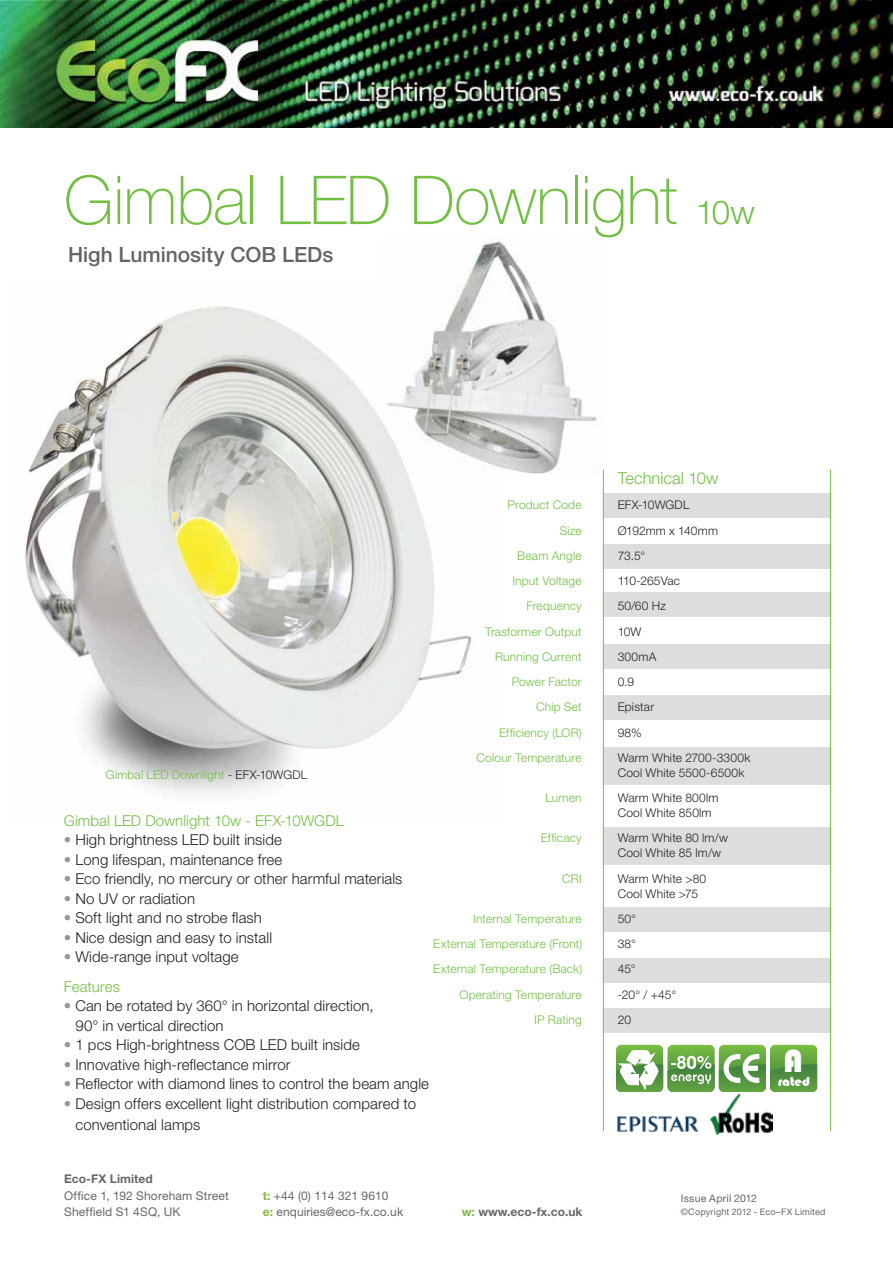
<style>
.page{position:relative;width:893px;height:1263px;background:#fff}
.page>*{position:absolute;margin:0;border:0;box-sizing:border-box;transform-origin:0 0}
.t1{font:100 67.5px "Helvetica Neue";letter-spacing:-.015em;color:#72bf44}
.t2{font:32.85px "Bauhaus 93";color:#fff}
.t3{font:500 21px "Helvetica Neue";color:#636466}
.t4{font:300 16.5px "Helvetica Neue";color:#72bf44}
.t5{font:300 15px/29.5px "Helvetica Neue";letter-spacing:.005em;color:#231f20}
.t6{font:300 15px "Helvetica Neue";letter-spacing:.005em;color:#72bf44}
.t7{font:13.5px "Bauhaus 93";color:#fff}
.t8{font:300 12px "Helvetica Neue";letter-spacing:.015em;color:#72bf44}
.t9{font:300 12px/15px "Helvetica Neue";letter-spacing:.015em;color:#231f20}
.t10{font:12px/16.5px "Helvetica Neue";letter-spacing:.01em;color:#656868}
.t11{font:700 12px "Helvetica Neue";letter-spacing:.005em;color:#656868}
.t12{font:300 12px "Helvetica Neue";letter-spacing:-.005em;color:#231f20}
.t13{font:10.5px "Helvetica Neue";letter-spacing:.02em;color:#656868}
.t14{font:9px "Helvetica Neue";letter-spacing:.025em;color:#656868}
.s1{font-weight:300;font-size:33px}
.s2{color:#231f20}
.s3{color:#939598}
.s4{color:#72bf44}
.s5{font-weight:700;color:#82b841}
.s6{color:#82b841}
</style>
<div class="page">
<img style="left:0;top:0;width:893px;height:127px">
<img style="left:25px;top:306px;width:447px;height:487px">
<div style="left:604px;top:747px;width:226px;height:37px;background:#dcddde"></div>
<div style="left:604px;top:828px;width:226px;height:37px;background:#dcddde"></div>
<div style="left:604px;top:907px;width:226px;height:24px;background:#dcddde"></div>
<div style="left:604px;top:695px;width:226px;height:24px;background:#dcddde"></div>
<div style="left:604px;top:644px;width:226px;height:24px;background:#dcddde"></div>
<div style="left:604px;top:592px;width:226px;height:24px;background:#dcddde"></div>
<div style="left:604px;top:544px;width:226px;height:24px;background:#dcddde"></div>
<div style="left:604px;top:493px;width:226px;height:24px;background:#dcddde"></div>
<div style="left:604px;top:958px;width:226px;height:24px;background:#dcddde"></div>
<div style="left:604px;top:1009px;width:226px;height:24px;background:#dcddde"></div>
<svg style="left:616px;top:1045px;width:201px;height:47px"></svg>
<hr style="left:603px;top:469px;width:1px;height:662px;background:#72bf44">
<hr style="left:830px;top:469px;width:1px;height:662px;background:#72bf44">
<img style="left:617px;top:1115px;width:82px;height:17px">
<img style="left:710px;top:1095px;width:63px;height:39px">
<img style="left:380px;top:238px;width:224px;height:236px">
<h1 class="t1" style="left:64px;top:161px;width:692px">Gimbal LED Downlight <span class="s1">10w</span></h1>
<h3 class="t3" style="left:68px;top:242px;width:267px">High Luminosity COB LEDs</h3>
<p class="t4" style="left:618px;top:468px;width:102px">Technical 10w</p>
<p class="t8" style="left:508px;top:498px;width:76px">Product Code</p>
<p class="t9" style="left:618px;top:497px;width:73px">EFX-10WGDL</p>
<p class="t8" style="left:560px;top:523px;width:23px">Size</p>
<p class="t9" style="left:618px;top:522px;width:102px">Ø192mm x 140mm</p>
<p class="t8" style="left:517px;top:548px;width:66px">Beam Angle</p>
<p class="t9" style="left:618px;top:548px;width:29px">73.5°</p>
<p class="t8" style="left:512px;top:573px;width:71px">Input Voltage</p>
<p class="t12" style="left:618px;top:573px;width:64px">110-265Vac</p>
<p class="t8" style="left:526px;top:599px;width:57px">Frequency</p>
<p class="t9" style="left:618px;top:598px;width:50px">50/60 Hz</p>
<p class="t8" style="left:485px;top:624px;width:98px">Trasformer Output</p>
<p class="t9" style="left:618px;top:623px;width:25px">10W</p>
<p class="t8" style="left:495px;top:649px;width:88px">Running Current</p>
<p class="t9" style="left:618px;top:649px;width:40px">300mA</p>
<p class="t8" style="left:512px;top:674px;width:71px">Power Factor</p>
<p class="t9" style="left:618px;top:674px;width:18px">0.9</p>
<p class="t8" style="left:536px;top:700px;width:47px">Chip Set</p>
<p class="t9" style="left:618px;top:699px;width:38px">Epistar</p>
<p class="t8" style="left:499px;top:725px;width:84px">Efficiency (LOR)</p>
<p class="t9" style="left:618px;top:724px;width:26px">98%</p>
<p class="t8" style="left:477px;top:750px;width:106px">Colour Temperature</p>
<p class="t9" style="left:618px;top:750px;width:134px">Warm White 2700-3300k<br>Cool White 5500-6500k</p>
<p class="t8" style="left:545px;top:790px;width:38px">Lumen</p>
<p class="t9" style="left:618px;top:790px;width:102px">Warm White 800lm<br>Cool White 850lm</p>
<p class="t8" style="left:541px;top:831px;width:42px">Efficacy</p>
<p class="t9" style="left:618px;top:830px;width:112px">Warm White 80 lm/w<br>Cool White 85 lm/w</p>
<p class="t8" style="left:562px;top:871px;width:21px">CRI</p>
<p class="t9" style="left:618px;top:870px;width:90px">Warm White &gt;80<br>Cool White &gt;75</p>
<p class="t8" style="left:473px;top:911px;width:110px">Internal Temperature</p>
<p class="t9" style="left:618px;top:911px;width:20px">50°</p>
<p class="t8" style="left:433px;top:936px;width:151px">External Temperature (Front)</p>
<p class="t9" style="left:618px;top:936px;width:20px">38°</p>
<p class="t8" style="left:433px;top:962px;width:151px">External Temperature (Back)</p>
<p class="t9" style="left:618px;top:961px;width:20px">45°</p>
<p class="t8" style="left:460px;top:987px;width:124px">Operating Temperature</p>
<p class="t9" style="left:618px;top:986px;width:60px">-20° / +45°</p>
<p class="t8" style="left:534px;top:1012px;width:49px">IP Rating</p>
<p class="t9" style="left:618px;top:1012px;width:15px">20</p>
<p class="t8" style="left:106px;top:767px;width:203px">Gimbal LED Downlight <span class="s2">- EFX-10WGDL</span></p>
<p class="t6" style="left:64px;top:811px;width:282px">Gimbal LED Downlight 10w - EFX-10WGDL</p>
<p class="t5" style="left:64px;top:825px;width:220px"><span class="s3">•</span> High brightness LED built inside</p>
<p class="t5" style="left:64px;top:844px;width:220px"><span class="s3">•</span> Long lifespan, maintenance free</p>
<p class="t5" style="left:64px;top:864px;width:340px"><span class="s3">•</span> Eco friendly, no mercury or other harmful materials</p>
<p class="t5" style="left:64px;top:883px;width:133px"><span class="s3">•</span> No UV or radiation</p>
<p class="t5" style="left:64px;top:903px;width:200px"><span class="s3">•</span> Soft light and no strobe flash</p>
<p class="t5" style="left:64px;top:922px;width:210px"><span class="s3">•</span> Nice design and easy to install</p>
<p class="t5" style="left:64px;top:942px;width:176px"><span class="s3">•</span> Wide-range input voltage<br><span class="s4">Features</span></p>
<p class="t5" style="left:75px;top:996px;width:300px;line-height:19.5px;text-indent:-12px"><span class="s3">•</span> Can be rotated by 360° in horizontal direction,<br>90° in vertical direction</p>
<p class="t5" style="left:64px;top:1030px;width:298px"><span class="s3">•</span> 1 pcs High-brightness COB LED built inside</p>
<p class="t5" style="left:64px;top:1049px;width:228px"><span class="s3">•</span> Innovative high-reflectance mirror</p>
<p class="t5" style="left:64px;top:1069px;width:367px"><span class="s3">•</span> Reflector with diamond lines to control the beam angle</p>
<p class="t5" style="left:75px;top:1093px;width:342px;line-height:21px;text-indent:-12px"><span class="s3">•</span> Design offers excellent light distribution compared to conventional lamps</p>
<h2 class="t2" style="left:783px;top:1043px;width:21px">A</h2>
<p class="t7" style="left:778px;top:1073px;width:34px">rated</p>
<p class="t11" style="left:64px;top:1171px;width:90px">Eco-FX Limited</p>
<p class="t10" style="left:64px;top:1187px;width:166px">Office 1, 192 Shoreham Street<br>Sheffield S1 4SQ, UK</p>
<p class="t10" style="left:263px;top:1187px;width:142px"><span class="s5">t:</span> +44 (0) 114 321 9610<br><span class="s5">e:</span> enquiries@eco-fx.co.uk</p>
<p class="t11" style="left:462px;top:1204px;width:122px"><span class="s6">w:</span> www.eco-fx.co.uk</p>
<p class="t13" style="left:681px;top:1192px;width:78px">Issue April 2012</p>
<p class="t14" style="left:681px;top:1207px;width:146px">©Copyright 2012 - Eco–FX Limited</p>
</div>
